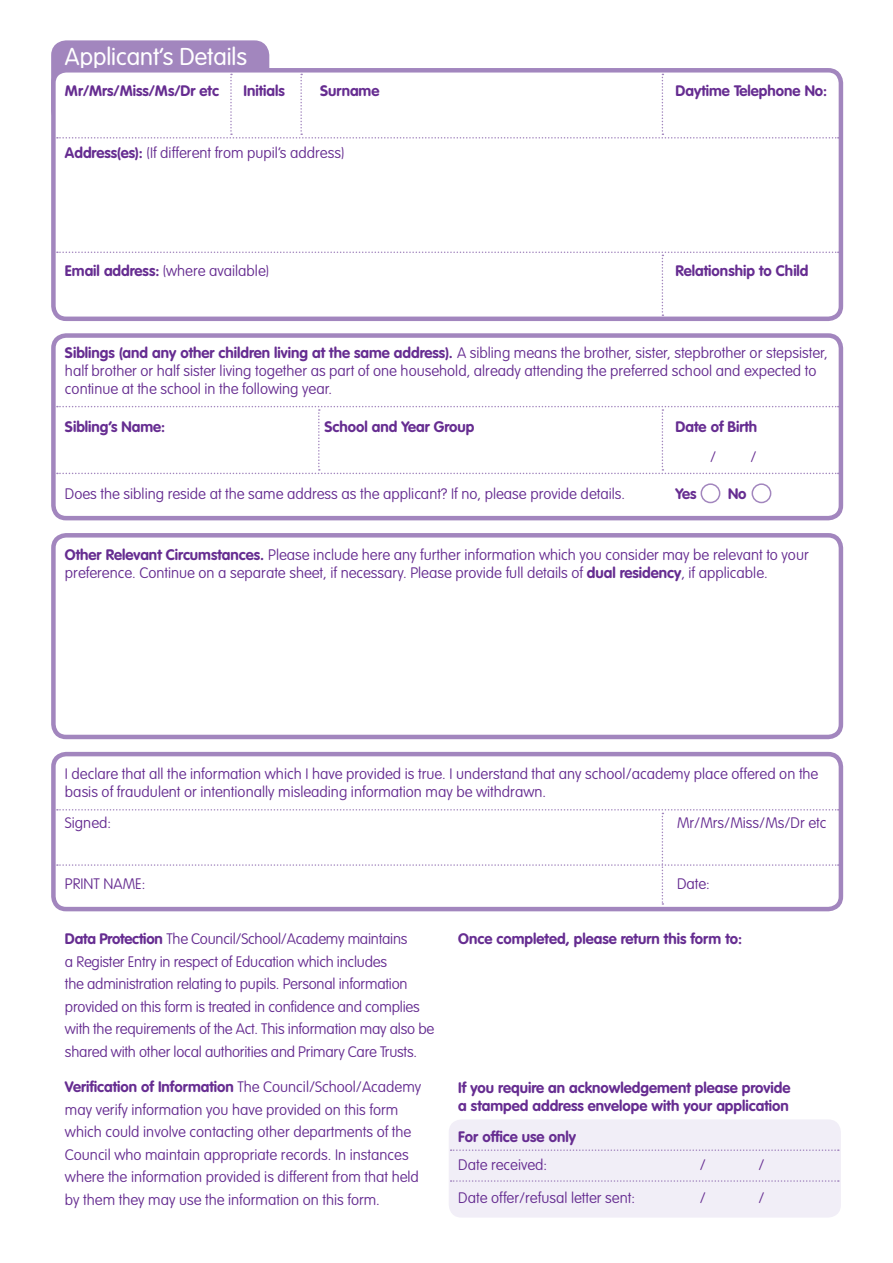
<style>
.page{position:relative;width:893px;height:1263px;background:#fff}
.page>*{position:absolute;margin:0;border:0;box-sizing:border-box;transform-origin:0 0}
.t1{font:300 24px "VAG Rounded";color:#fff}
.t2{font:100 15px/22.5px "VAG Rounded";color:#662d91}
.t3{font:700 15px/18px "VAG Rounded";color:#662d91}
.s1{font-weight:700}
</style>
<div class="page">
<div style="left:53px;top:43px;width:214px;height:80px;background:#a286be;border-radius:13px"></div>
<div style="left:51px;top:40px;width:218px;height:85px;border:4px solid #a286be;border-radius:13px"></div>
<div style="left:53px;top:70px;width:788px;height:249px;background:#fff;border-radius:13px"></div>
<div style="left:51px;top:68px;width:792px;height:253px;border:4px solid #a286be;border-radius:13px"></div>
<div style="left:449px;top:1119px;width:392px;height:98px;background:#f1eef7;border-radius:13px"></div>
<div style="left:51px;top:533px;width:792px;height:206px;border:4px solid #a286be;border-radius:13px"></div>
<svg style="left:451px;top:1180px;width:388px;height:2px"></svg>
<svg style="left:451px;top:1149px;width:388px;height:2px"></svg>
<svg style="left:57px;top:74px;width:782px;height:65px"></svg>
<svg style="left:57px;top:252px;width:782px;height:64px"></svg>
<div style="left:51px;top:752px;width:792px;height:159px;border:4px solid #a286be;border-radius:13px"></div>
<svg style="left:57px;top:809px;width:782px;height:96px"></svg>
<div style="left:51px;top:333px;width:792px;height:187px;border:4px solid #a286be;border-radius:13px"></div>
<svg style="left:57px;top:406px;width:782px;height:68px"></svg>
<div style="left:701px;top:483px;width:19px;height:20px;border:2px solid #a286be;border-radius:50%"></div>
<div style="left:751px;top:483px;width:20px;height:20px;border:2px solid #a286be;border-radius:50%"></div>
<h1 class="t1" style="left:65px;top:43px;width:184px">Applicant’s Details</h1>
<p class="t3" style="left:65px;top:82px;width:155px">Mr/Mrs/Miss/Ms/Dr etc</p>
<p class="t3" style="left:243px;top:82px;width:43px">Initials</p>
<p class="t3" style="left:320px;top:82px;width:61px">Surname</p>
<p class="t3" style="left:675px;top:82px;width:153px">Daytime Telephone No:</p>
<p class="t2" style="left:65px;top:141px;width:281px"><span class="s1">Address(es):</span> (If different from pupil’s address)</p>
<p class="t2" style="left:65px;top:260px;width:205px"><span class="s1">Email address:</span> (where available)</p>
<p class="t3" style="left:675px;top:262px;width:135px">Relationship to Child</p>
<p class="t2" style="left:65px;top:344px;width:764px;line-height:18px"><span class="s1">Siblings (and any other children living at the same address).</span> A sibling means the brother, sister, stepbrother or stepsister, half brother or half sister living together as part of one household, already attending the preferred school and expected to continue at the school in the following year.</p>
<p class="t3" style="left:65px;top:417px;width:102px">Sibling’s Name:</p>
<p class="t3" style="left:324px;top:417px;width:151px">School and Year Group</p>
<p class="t3" style="left:675px;top:417px;width:83px">Date of Birth</p>
<p class="t2" style="left:710px;top:446px;width:8px">/</p>
<p class="t2" style="left:750px;top:446px;width:8px">/</p>
<p class="t2" style="left:65px;top:483px;width:562px">Does the sibling reside at the same address as the applicant? If no, please provide details.</p>
<p class="t3" style="left:675px;top:485px;width:23px">Yes</p>
<p class="t3" style="left:728px;top:485px;width:20px">No</p>
<p class="t2" style="left:65px;top:546px;width:745px;line-height:18px"><span class="s1">Other Relevant Circumstances.</span> Please include here any further information which you consider may be relevant to your preference. Continue on a separate sheet, if necessary. Please provide full details of <span class="s1">dual residency</span>, if applicable.</p>
<p class="t2" style="left:65px;top:765px;width:755px;line-height:18px">I declare that all the information which I have provided is true. I understand that any school/academy place offered on the basis of fraudulent or intentionally misleading information may be withdrawn.</p>
<p class="t2" style="left:65px;top:811px;width:48px">Signed:</p>
<p class="t2" style="left:677px;top:811px;width:151px">Mr/Mrs/Miss/Ms/Dr etc</p>
<p class="t2" style="left:65px;top:873px;width:82px">PRINT NAME:</p>
<p class="t2" style="left:677px;top:873px;width:34px">Date:</p>
<p class="t2" style="left:65px;top:928px;width:371px"><span class="s1">Data Protection</span> The Council/School/Academy maintains<br>a Register Entry in respect of Education which includes<br>the administration relating to pupils. Personal information provided on this form is treated in confidence and complies with the requirements of the Act. This information may also be shared with other local authorities and Primary Care Trusts.</p>
<p class="t2" style="left:65px;top:1075px;width:358px"><span class="s1">Verification of Information</span> The Council/School/Academy may verify information you have provided on this form which could involve contacting other departments of the Council who maintain appropriate records. In instances where the information provided is different from that held by them they may use the information on this form.</p>
<p class="t3" style="left:458px;top:930px;width:285px">Once completed, please return this form to:</p>
<p class="t3" style="left:458px;top:1078px;width:334px">If you require an acknowledgement please provide a stamped address envelope with your application</p>
<p class="t3" style="left:458px;top:1127px;width:119px">For office use only</p>
<p class="t2" style="left:458px;top:1153px;width:90px">Date received:</p>
<p class="t2" style="left:700px;top:1153px;width:8px">/</p>
<p class="t2" style="left:758px;top:1153px;width:8px">/</p>
<p class="t2" style="left:458px;top:1186px;width:178px">Date offer/refusal letter sent:</p>
<p class="t2" style="left:700px;top:1186px;width:8px">/</p>
<p class="t2" style="left:758px;top:1186px;width:8px">/</p>
</div>
